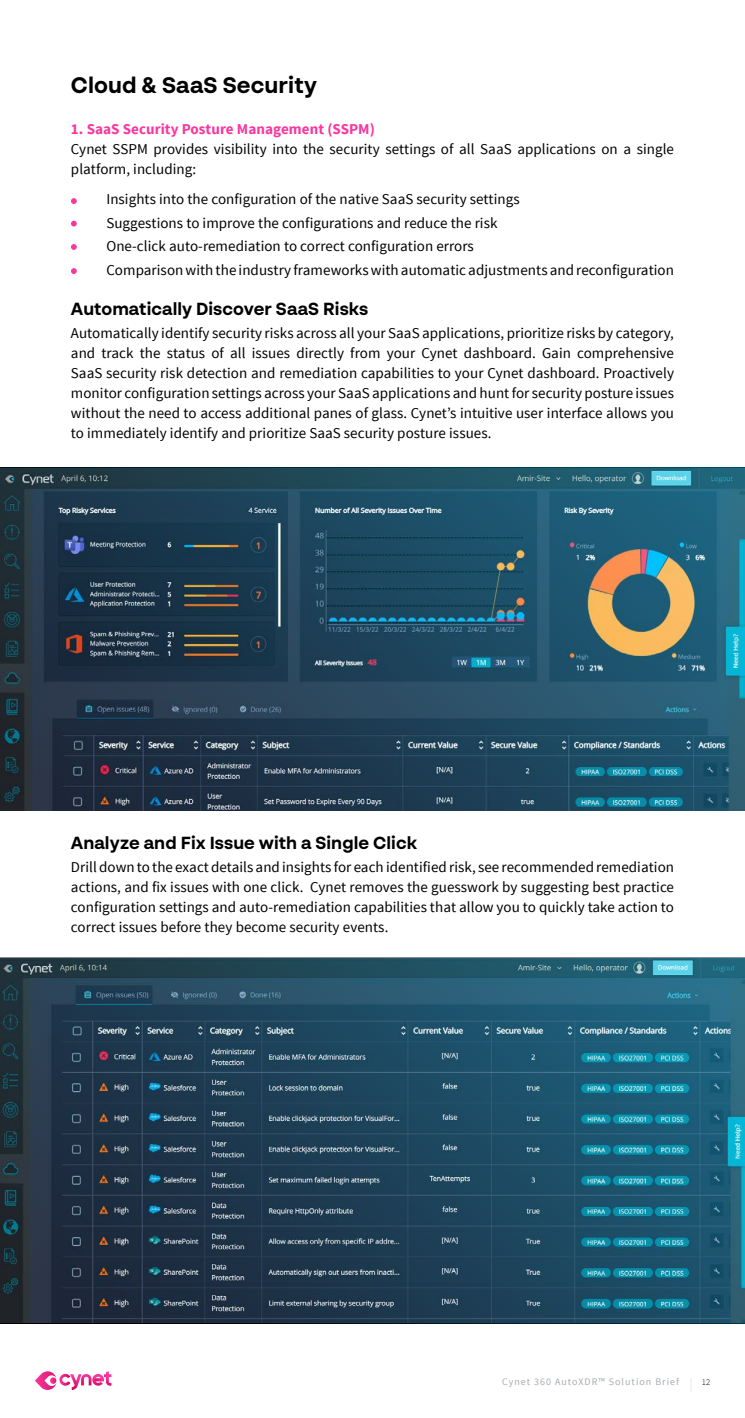
<style>
.page{position:relative;width:745px;height:1418px;background:#fff}
.page>*{position:absolute;margin:0;border:0;box-sizing:border-box;transform-origin:0 0}
.text{font:700 22.5px "BR Sonoma";letter-spacing:.005em;color:#000}
.text-2{font:700 17.5px "BR Sonoma";letter-spacing:.005em;color:#000}
.text-3{font:15px/20px "Source Sans Pro";letter-spacing:.005em;color:#000;text-align:justify}
.text-4{font:700 15px "Source Sans Pro";letter-spacing:.005em;color:#f9379f}
.t1{font:10px "Source Sans Pro";letter-spacing:.1em;color:#a7aaaf}
.t2{font:300 8.75px "Source Sans Pro";color:#000}
</style>
<div class="page">
<svg style="left:71px;top:198px;width:6px;height:6px"></svg>
<svg style="left:71px;top:221px;width:6px;height:5px"></svg>
<svg style="left:71px;top:244px;width:6px;height:6px"></svg>
<svg style="left:71px;top:268px;width:6px;height:6px"></svg>
<img style="left:0;top:468px;width:744px;height:342px">
<svg style="left:35px;top:1371px;width:76px;height:19px"></svg>
<svg style="left:690px;top:1378px;width:1px;height:14px"></svg>
<img style="left:0;top:958px;width:744px;height:365px">
<p class="text" style="left:71px;top:71px;width:247px">Cloud &amp; SaaS Security</p>
<p class="text-4" style="left:71px;top:119px;width:305px">1. SaaS Security Posture Management (SSPM(</p>
<p class="text-3" style="left:71px;top:139px;width:604px">Cynet SSPM provides visibility into the security settings of all SaaS applications on a single platform, including:</p>
<p class="text-3" style="left:106px;top:189px;width:414px">Insights into the configuration of the native SaaS security settings</p>
<p class="text-3" style="left:106px;top:213px;width:392px">Suggestions to improve the configurations and reduce the risk</p>
<p class="text-3" style="left:106px;top:236px;width:369px">One-click auto-remediation to correct configuration errors</p>
<p class="text-3" style="left:106px;top:260px;width:568px">Comparisonwiththeindustryframeworkswithautomaticadjustmentsandreconfiguration</p>
<p class="text-2" style="left:71px;top:298px;width:298px">Automatically Discover SaaS Risks</p>
<p class="text-3" style="left:71px;top:324px;width:604px">Automatically identify security risks across all your SaaS applications, prioritize risks by category, and track the status of all issues directly from your Cynet dashboard. Gain comprehensive SaaS security risk detection and remediation capabilities to your Cynet dashboard. Proactively monitorconfigurationsettingsacross yourSaaSapplicationsandhuntforsecurity posture issues without the need to access additional panes of glass. Cynet s’ intuitive user interface allows you to immediately identify and prioritize SaaS security posture issues.</p>
<p class="text-2" style="left:71px;top:831px;width:347px">Analyze and Fix Issue with a Single Click</p>
<p class="text-3" style="left:71px;top:857px;width:604px">Drilldowntotheexactdetailsandinsightsforeachidentifiedrisk,seerecommendedremediation actions, and fix issues with one click. Cynet removes the guesswork by suggesting best practice configuration settings and auto-remediation capabilities that allow you to quickly take action to correct issues before they become security events.</p>
<p class="t1" style="left:502px;top:1375px;width:178px">Cynet 360 AutoXDR™ Solution Brief</p>
<p class="t2" style="left:701px;top:1376px;width:10px">12</p>
</div>
